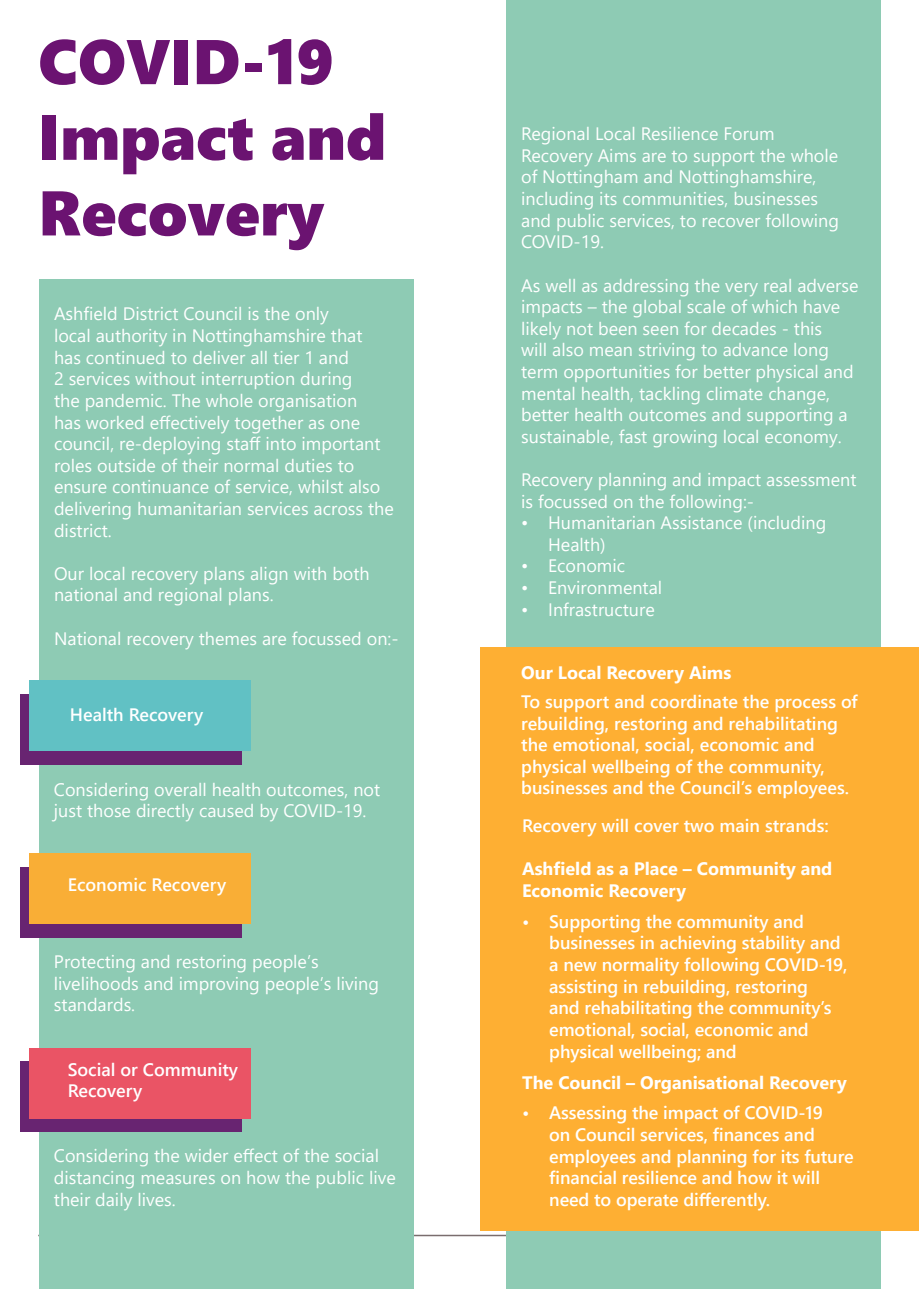
<style>
.page{position:relative;width:919px;height:1289px;background:#fff}
.page>*{position:absolute;margin:0;border:0;box-sizing:border-box;transform-origin:0 0}
.t1{font:63px/75.6px "Segoe UI Black";color:#6b1371}
.t2{font:18px/21.6px "Segoe UI";color:#fff}
.t3{font:600 18px/21.6px "Segoe UI";letter-spacing:-.005em;color:#fff}
.t4{font:700 18px/21.6px "Segoe UI";color:#fff}
</style>
<div class="page">
<hr style="left:38px;top:1234px;width:842px;height:2px;background:#7a6d6e">
<div style="left:39px;top:279px;width:374px;height:1009px;background:#8ecbb4"></div>
<div style="left:20px;top:694px;width:221px;height:71px;background:#682471"></div>
<div style="left:29px;top:680px;width:222px;height:71px;background:#61c1c4"></div>
<div style="left:20px;top:866px;width:221px;height:71px;background:#682471"></div>
<div style="left:29px;top:853px;width:222px;height:70px;background:#f9ae36"></div>
<div style="left:20px;top:1060px;width:221px;height:71px;background:#682471"></div>
<div style="left:29px;top:1047px;width:222px;height:71px;background:#ea5465"></div>
<div style="left:506px;top:0;width:374px;height:1288px;background:#8ecbb4"></div>
<div style="left:480px;top:647px;width:438px;height:584px;background:#feaf33"></div>
<p class="t1" style="left:38px;top:20px;width:349px">COVID-19<br>Impact and<br>Recovery</p>
<p class="t2" style="left:54px;top:302px;width:341px">Ashfield District Council is the only<br>local authority in Nottinghamshire that has continued to deliver all tier 1 and<br>2 services without interruption during<br>the pandemic. The whole organisation<br>has worked effectively together as one council, re-deploying staff into important roles outside of their normal duties to ensure continuance of service, whilst also delivering humanitarian services across the district.</p>
<p class="t2" style="left:54px;top:561px;width:317px">Our local recovery plans align with both national and regional plans.</p>
<p class="t2" style="left:54px;top:626px;width:346px">National recovery themes are focussed on:-</p>
<p class="t3" style="left:70px;top:702px;width:135px">Health Recovery</p>
<p class="t2" style="left:54px;top:776px;width:328px">Considering overall health outcomes, not just those directly caused by COVID-19.</p>
<p class="t3" style="left:68px;top:872px;width:160px">Economic Recovery</p>
<p class="t2" style="left:54px;top:949px;width:326px">Protecting and restoring people’s livelihoods and improving people’s living standards.</p>
<p class="t3" style="left:68px;top:1057px;width:172px">Social or Community<br>Recovery</p>
<p class="t2" style="left:54px;top:1143px;width:343px">Considering the wider effect of the social distancing measures on how the public live their daily lives.</p>
<p class="t2" style="left:521px;top:121px;width:319px">Regional Local Resilience Forum Recovery Aims are to support the whole of Nottingham and Nottinghamshire, including its communities, businesses and public services, to recover following COVID-19.</p>
<p class="t2" style="left:521px;top:273px;width:339px">As well as addressing the very real adverse impacts – the global scale of which have likely not been seen for decades - this<br>will also mean striving to advance long term opportunities for better physical and mental health, tackling climate change, better health outcomes and supporting a sustainable, fast growing local economy.</p>
<p class="t2" style="left:521px;top:467px;width:337px">Recovery planning and impact assessment is focussed on the following:-</p>
<p class="t2" style="left:548px;top:510px;width:279px;text-indent:-27px">• Humanitarian Assistance (including<br>Health)</p>
<p class="t2" style="left:521px;top:553px;width:105px">• Economic</p>
<p class="t2" style="left:521px;top:575px;width:142px">• Environmental</p>
<p class="t2" style="left:521px;top:597px;width:135px">• Infrastructure</p>
<p class="t4" style="left:521px;top:660px;width:211px">Our Local Recovery Aims</p>
<p class="t3" style="left:521px;top:689px;width:338px">To support and coordinate the process of rebuilding, restoring and rehabilitating the emotional, social, economic and physical wellbeing of the community, businesses and the Council’s employees.</p>
<p class="t3" style="left:522px;top:813px;width:308px">Recovery will cover two main strands:</p>
<p class="t4" style="left:522px;top:856px;width:312px">Ashfield as a Place – Community and<br>Economic Recovery</p>
<p class="t3" style="left:549px;top:909px;width:299px;text-indent:-27px">• Supporting the community and businesses in achieving stability and a new normality following COVID-19, assisting in rebuilding, restoring<br>and rehabilitating the community’s emotional, social, economic and physical wellbeing; and</p>
<p class="t4" style="left:522px;top:1070px;width:326px">The Council – Organisational Recovery</p>
<p class="t3" style="left:549px;top:1100px;width:306px;text-indent:-27px">• Assessing the impact of COVID-19<br>on Council services, finances and employees and planning for its future financial resilience and how it will need to operate differently.</p>
</div>
